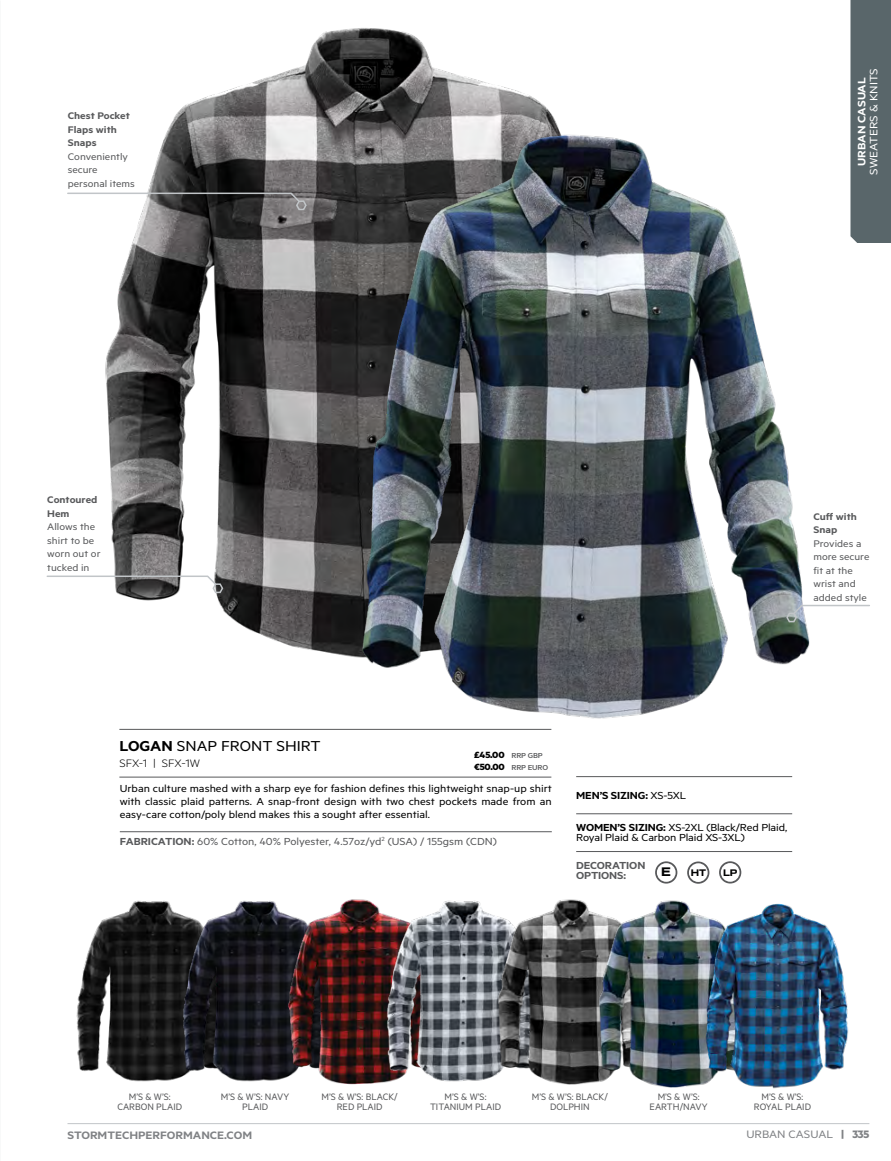
<style>
.page{position:relative;width:891px;height:1161px;background:#fff}
.page>*{position:absolute;margin:0;border:0;box-sizing:border-box;transform-origin:0 0}
.t1{font:16.2px "Metric";color:#000;scale:1.11 1}
.t2{font:600 12.15px "Metric";color:#808285;scale:1.11 1}
.t3{font:12.15px "Metric";color:#808285;scale:1.11 1}
.t4{font:12.15px "Metric";color:#fff;scale:1.11 1}
.t5{font:300 12.15px "Metric";color:#000;scale:1.11 1}
.t6{font:600 12.15px "Metric";color:#fff;scale:1.11 1}
.t7{font:11.55px/12.8px "Metric";letter-spacing:-.005em;color:#000;text-align:justify;scale:1.11 1}
.t8{font:11.55px "Metric";color:#58595b;scale:1.11 1}
.t9{font:600 11.55px "Metric";letter-spacing:-.01em;color:#000;scale:1.11 1}
.t10{font:600 11.55px/10.5px "Metric";letter-spacing:-.01em;color:#58595b;scale:1.11 1}
.t11{font:10.8px/13.5px "Metric";color:#58595b;scale:1.11 1}
.t12{font:600 10.8px/13.5px "Metric";color:#58595b;scale:1.11 1}
.t13{font:10.5px/10.5px "Metric";color:#58595b;text-align:center}
.t14{font:700 10.2px "Metric";color:#000;scale:1.11 1}
.t15{font:700 8.85px "Aero";letter-spacing:-.03em;color:#000}
.t16{font:500 8.1px "Metric";letter-spacing:-.02em;color:#58595b;scale:1.11 1}
.s1{font-weight:600}
.s2{font-weight:400}
.s3{font-size:11.4px}
.s4{font-weight:500;font-size:8.1px;color:#58595b}
.s5{font-weight:700;font-size:10.2px;color:#000}
.s6{font-weight:700}
</style>
<div class="page">
<hr style="left:120px;top:831px;width:432px;height:1px;background:#58595b">
<hr style="left:119px;top:777px;width:432px;height:1px;background:#58595b">
<hr style="left:119px;top:729px;width:432px;height:1px;background:#58595b">
<hr style="left:576px;top:776px;width:216px;height:1px;background:#58595b">
<hr style="left:576px;top:813px;width:216px;height:1px;background:#58595b">
<hr style="left:576px;top:851px;width:216px;height:1px;background:#58595b">
<svg style="left:655px;top:861px;width:22px;height:23px"></svg>
<svg style="left:719px;top:861px;width:22px;height:23px"></svg>
<svg style="left:687px;top:862px;width:22px;height:22px"></svg>
<img style="left:76px;top:900px;width:103px;height:182px">
<img style="left:179px;top:900px;width:83px;height:182px">
<img style="left:262px;top:899px;width:122px;height:186px">
<img style="left:384px;top:900px;width:113px;height:183px">
<img style="left:497px;top:899px;width:101px;height:186px">
<img style="left:598px;top:900px;width:91px;height:187px">
<img style="left:689px;top:903px;width:160px;height:186px">
<img style="left:105px;top:28px;width:453px;height:629px">
<img style="left:353px;top:125px;width:457px;height:594px">
<svg style="left:67px;top:192px;width:241px;height:19px"></svg>
<svg style="left:46px;top:575px;width:178px;height:19px"></svg>
<svg style="left:785px;top:604px;width:85px;height:19px"></svg>
<hr style="left:68px;top:1123px;width:801px;height:1px;background:#c1c5c8">
<div style="left:850px;top:0;width:41px;height:243px;background:#59666a"></div>
<p class="t12" style="left:68px;top:109px;width:57px">Chest Pocket<br>Flaps with<br>Snaps</p>
<p class="t11" style="left:68px;top:149px;width:62px">Conveniently secure personal items</p>
<p class="t6" style="left:854px;top:166px;width:81px;rotate:-90deg">URBAN CASUAL</p>
<p class="t4" style="left:867px;top:175px;width:98px;rotate:-90deg">SWEATERS &amp; KNITS</p>
<p class="t12" style="left:47px;top:493px;width:47px">Contoured<br>Hem</p>
<p class="t11" style="left:47px;top:520px;width:50px">Allows the shirt to be worn out or tucked in</p>
<p class="t12" style="left:814px;top:509px;width:41px">Cuff with<br>Snap</p>
<p class="t11" style="left:814px;top:536px;width:52px">Provides a more secure fit at the wrist and added style</p>
<h1 class="t1" style="left:119px;top:736px;width:183px"><span class="s1">LOGAN</span> SNAP FRONT SHIRT</h1>
<p class="t5" style="left:119px;top:756px;width:74px">SFX-1 | SFX-1W</p>
<p class="t7" style="left:120px;top:782px;width:391px">Urban culture mashed with a sharp eye for fashion defines this lightweight snap-up shirt with classic plaid patterns. A snap-front design with two chest pockets made from an easy-care cotton/poly blend makes this a sought after essential.</p>
<p class="t9" style="left:576px;top:788px;width:101px">MEN’S SIZING: <span class="s2">XS-5XL</span></p>
<p class="t7" style="left:576px;top:822px;width:192px;line-height:10.5px"><span class="s1">WOMEN’S SIZING:</span> XS-2XL (Black/Red Plaid,<br>Royal Plaid &amp; Carbon Plaid XS-3XL)</p>
<p class="t10" style="left:576px;top:860px;width:64px">DECORATION<br>OPTIONS:</p>
<p class="t15" style="left:648px;top:867px;width:110px"><span class="s3">E EE</span>HTHTHTSPSPSPLPLPLP</p>
<p class="t14" style="left:474px;top:749px;width:63px">£45.00 <span class="s4">RRP GBP</span></p>
<p class="t16" style="left:474px;top:762px;width:68px"><span class="s5">€50.00</span> RRP EURO</p>
<p class="t8" style="left:120px;top:835px;width:341px"><span class="s1">FABRICATION:</span> 60% Cotton, 40% Polyester, 4.57oz/yd<sup>2</sup> (USA) / 155gsm (CDN)</p>
<p class="t13" style="left:117px;top:1091px;width:66px">M’S &amp; W’S:<br>CARBON PLAID</p>
<p class="t13" style="left:221px;top:1091px;width:70px">M’S &amp; W’S: NAVY<br>PLAID</p>
<p class="t13" style="left:322px;top:1091px;width:78px">M’S &amp; W’S: BLACK/<br>RED PLAID</p>
<p class="t13" style="left:430px;top:1091px;width:73px">M’S &amp; W’S:<br>TITANIUM PLAID</p>
<p class="t13" style="left:532px;top:1091px;width:78px">M’S &amp; W’S: BLACK/<br>DOLPHIN</p>
<p class="t13" style="left:650px;top:1091px;width:59px">M’S &amp; W’S:<br>EARTH/NAVY</p>
<p class="t13" style="left:754px;top:1091px;width:59px">M’S &amp; W’S:<br>ROYAL PLAID</p>
<p class="t2" style="left:68px;top:1128px;width:168px">STORMTECHPERFORMANCE.COM</p>
<p class="t3" style="left:746px;top:1127px;width:112px">URBAN CASUAL <span class="s6">| 335</span></p>
</div>
